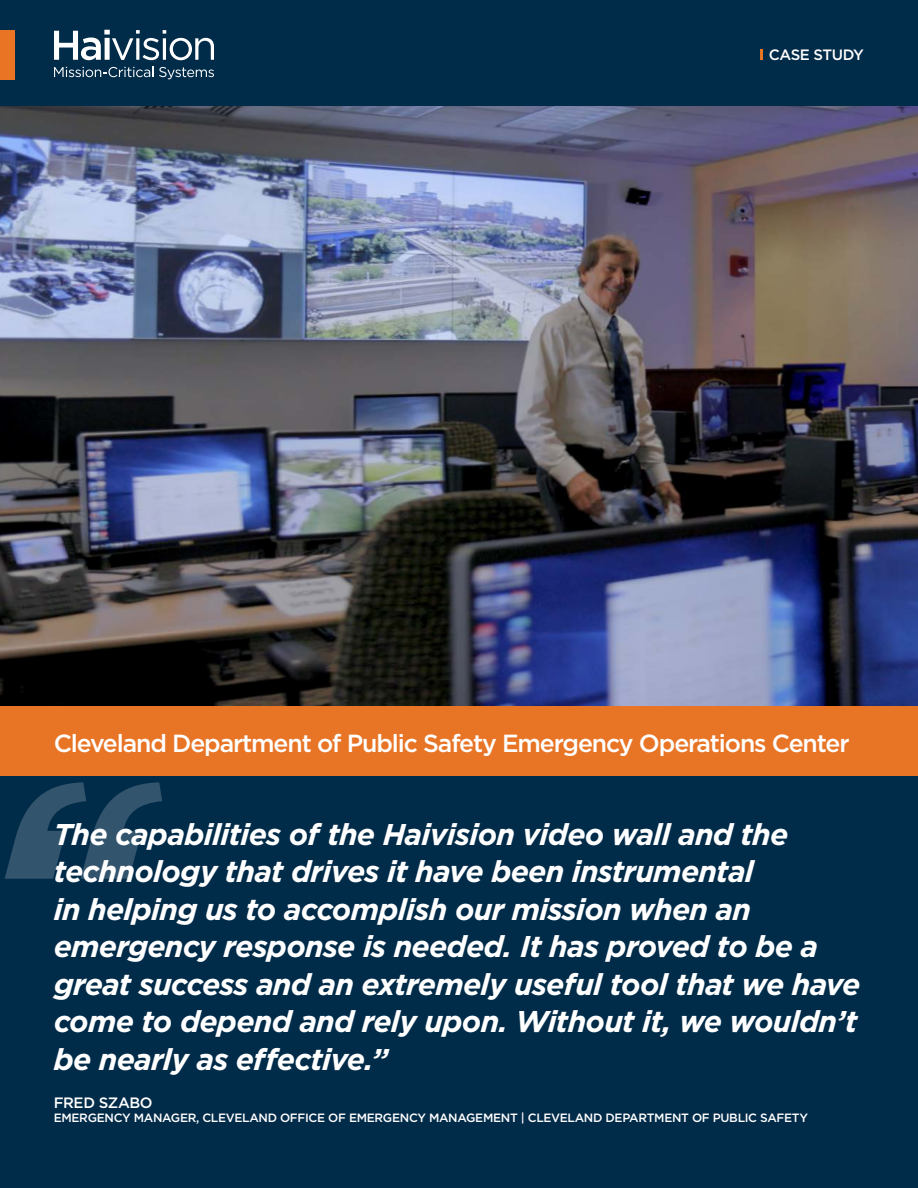
<style>
.page{position:relative;width:918px;height:1188px;background:#fff}
.page>*{position:absolute;margin:0;border:0;box-sizing:border-box;transform-origin:0 0}
.Quotes{font:italic 700 30px/37.5px "Gotham";letter-spacing:-.025em;color:#fff}
.Main_Title{font:500 24.75px "Gotham";letter-spacing:-.045em;color:#fff}
.Title_2{font:500 15px "Gotham";letter-spacing:-.025em;color:#fff}
.Name{font:500 15px "Gotham";letter-spacing:-.025em;color:#fff}
.t1{font:500 12px "Gotham";letter-spacing:-.025em;color:#fff}
</style>
<div class="page">
<img style="left:0;top:106px;width:918px;height:600px">
<div style="left:0;top:706px;width:918px;height:72px;background:#e87425"></div>
<div style="left:0;top:0;width:918px;height:106px;background:#002b49"></div>
<svg style="left:54px;top:67px;width:99px;height:10px"></svg>
<svg style="left:159px;top:67px;width:55px;height:12px"></svg>
<svg style="left:54px;top:30px;width:160px;height:30px"></svg>
<div style="left:0;top:30px;width:15px;height:49px;background:#e87424"></div>
<svg style="left:761px;top:50px;width:2px;height:10px"></svg>
<div style="left:0;top:776px;width:918px;height:412px;background:#002b49"></div>
<svg style="left:5px;top:782px;width:157px;height:97px"></svg>
<p class="Title_2" style="left:769px;top:45px;width:97px">CASE STUDY</p>
<p class="Main_Title" style="left:54px;top:727px;width:797px">Cleveland Department of Public Safety Emergency Operations Center</p>
<p class="Quotes" style="left:54px;top:815px;width:808px">The capabilities of the Haivision video wall and the technology that drives it have been instrumental<br>in helping us to accomplish our mission when an emergency response is needed. It has proved to be a great success and an extremely useful tool that we have come to depend and rely upon. Without it, we wouldn’t be nearly as effective.”</p>
<p class="Name" style="left:54px;top:1093px;width:100px">FRED SZABO</p>
<p class="t1" style="left:54px;top:1110px;width:756px">EMERGENCY MANAGER, CLEVELAND OFFICE OF EMERGENCY MANAGEMENT | CLEVELAND DEPARTMENT OF PUBLIC SAFETY</p>
</div>
